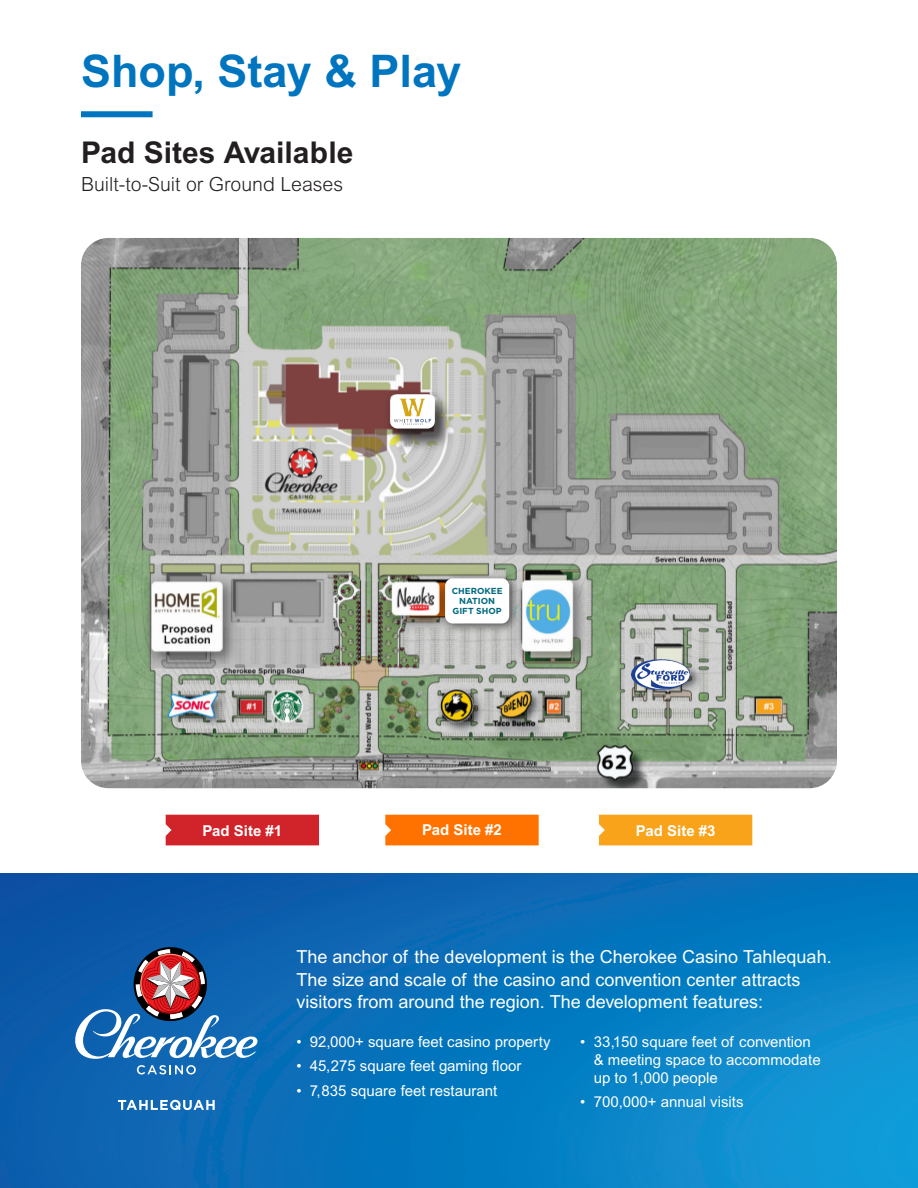
<style>
.page{position:relative;width:918px;height:1188px;background:#fff}
.page>*{position:absolute;margin:0;border:0;box-sizing:border-box;transform-origin:0 0}
.t1{font:700 45px "Arial MT Pro";color:#0075bf}
.t2{font:700 30px "Arial MT Pro";color:#231f20}
.t3{font:300 19.5px "Arial MT Pro";color:#231f20}
.t4{font:18px/22.5px "Arial MT Pro";color:#fff}
.t5{font:15px/18px "Arial MT Pro";color:#fff}
.t6{font:700 15px "Arial MT Pro";color:#fff}
.t7{font:700 8.7px/9.9px "Gotham";color:#00687f;text-align:center}
</style>
<div class="page">
<img style="left:0;top:874px;width:918px;height:314px">
<img style="left:81px;top:238px;width:756px;height:550px">
<svg style="left:118px;top:1100px;width:97px;height:10px"></svg>
<svg style="left:74px;top:947px;width:184px;height:127px"></svg>
<div style="left:81px;top:111px;width:72px;height:6px;background:#0075bf"></div>
<div style="left:166px;top:815px;width:153px;height:30px;background:#d1232a"></div>
<div style="left:599px;top:815px;width:153px;height:30px;background:#f9a31b"></div>
<div style="left:385px;top:815px;width:154px;height:30px;background:#ff7200"></div>
<div style="left:388px;top:397px;width:66px;height:55px;background:#231f20;opacity:.75"></div>
<div style="left:390px;top:394px;width:45px;height:35px;background:#fff;border-radius:7px"></div>
<svg style="left:394px;top:399px;width:37px;height:26px"></svg>
<img style="left:632px;top:658px;width:57px;height:33px">
<div style="left:439px;top:572px;width:81px;height:62px;background:#231f20;opacity:.75"></div>
<div style="left:445px;top:578px;width:64px;height:46px;background:#fff;border-radius:8px"></div>
<h1 class="t1" style="left:81px;top:44px;width:382px">Shop, Stay &amp; Play</h1>
<h2 class="t2" style="left:81px;top:135px;width:274px">Pad Sites Available</h2>
<h3 class="t3" style="left:81px;top:172px;width:264px">Built-to-Suit or Ground Leases</h3>
<p class="t7" style="left:452px;top:586px;width:52px">CHEROKEE<br>NATION<br>GIFT SHOP</p>
<p class="t6" style="left:202px;top:821px;width:81px">Pad Site #1</p>
<p class="t6" style="left:422px;top:821px;width:81px">Pad Site #2</p>
<p class="t6" style="left:636px;top:821px;width:81px">Pad Site #3</p>
<p class="t4" style="left:296px;top:947px;width:537px">The anchor of the development is the Cherokee Casino Tahlequah.<br>The size and scale of the casino and convention center attracts visitors from around the region. The development features:</p>
<p class="t5" style="left:296px;top:1033px;width:256px">• 92,000+ square feet casino property</p>
<p class="t5" style="left:296px;top:1058px;width:226px">• 45,275 square feet gaming floor</p>
<p class="t5" style="left:296px;top:1083px;width:202px">• 7,835 square feet restaurant</p>
<p class="t5" style="left:594px;top:1033px;width:229px;text-indent:-14px">• 33,150 square feet of convention &amp; meeting space to accommodate up to 1,000 people</p>
<p class="t5" style="left:580px;top:1094px;width:165px">• 700,000+ annual visits</p>
</div>
